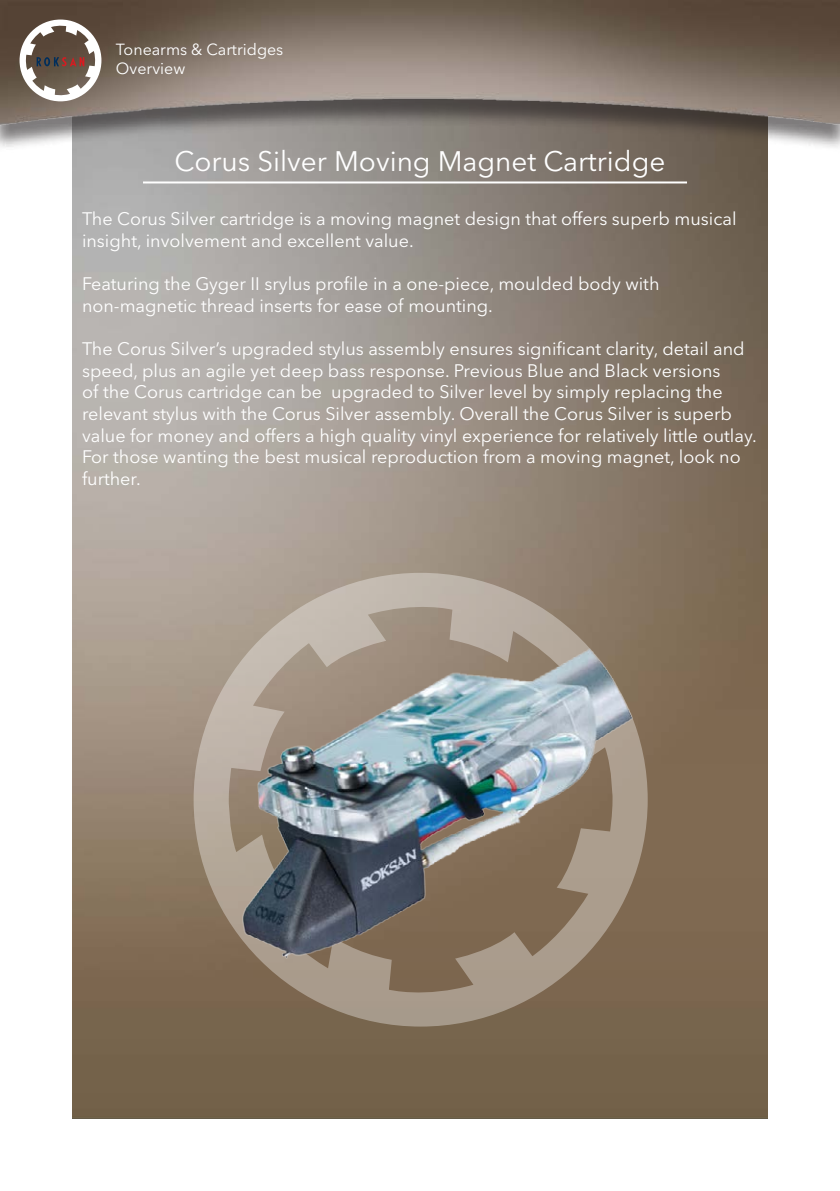
<style>
.page{position:relative;width:840px;height:1191px;background:#fff}
.page>*{position:absolute;margin:0;border:0;box-sizing:border-box;transform-origin:0 0}
.t1{font:28px "Avenir Next LT Pro";color:#fff}
.t2{font:18px/21.6px "Avenir Next LT Pro";color:#fff}
.t3{font:16px/19.2px "Avenir Next LT Pro";color:#fff}
</style>
<div class="page">
<img style="left:0;top:0;width:839px;height:1119px">
<svg style="left:20px;top:20px;width:81px;height:81px"></svg>
<hr style="left:143px;top:181px;width:543px;height:2px;background:#fff">
<svg style="left:193px;top:573px;width:454px;height:453px;background:#a09181"></svg>
<img style="left:234px;top:639px;width:425px;height:347px">
<p class="t3" style="left:116px;top:39px;width:169px">Tonearms &amp; Cartridges<br>Overview</p>
<p class="t1" style="left:174px;top:145px;width:492px">Corus Silver Moving Magnet Cartridge</p>
<p class="t2" style="left:82px;top:208px;width:655px">The Corus Silver cartridge is a moving magnet design that offers superb musical insight, involvement and excellent value.</p>
<p class="t2" style="left:82px;top:273px;width:578px">Featuring the Gyger II srylus profile in a one-piece, moulded body with</p>
<p class="t2" style="left:82px;top:295px;width:412px">non-magnetic thread inserts for ease of mounting.</p>
<p class="t2" style="left:82px;top:338px;width:676px">The Corus Silver’s upgraded stylus assembly ensures significant clarity, detail and speed, plus an agile yet deep bass response. Previous Blue and Black versions<br>of the Corus cartridge can be upgraded to Silver level by simply replacing the relevant stylus with the Corus Silver assembly. Overall the Corus Silver is superb value for money and offers a high quality vinyl experience for relatively little outlay.<br>For those wanting the best musical reproduction from a moving magnet, look no further.</p>
</div>
